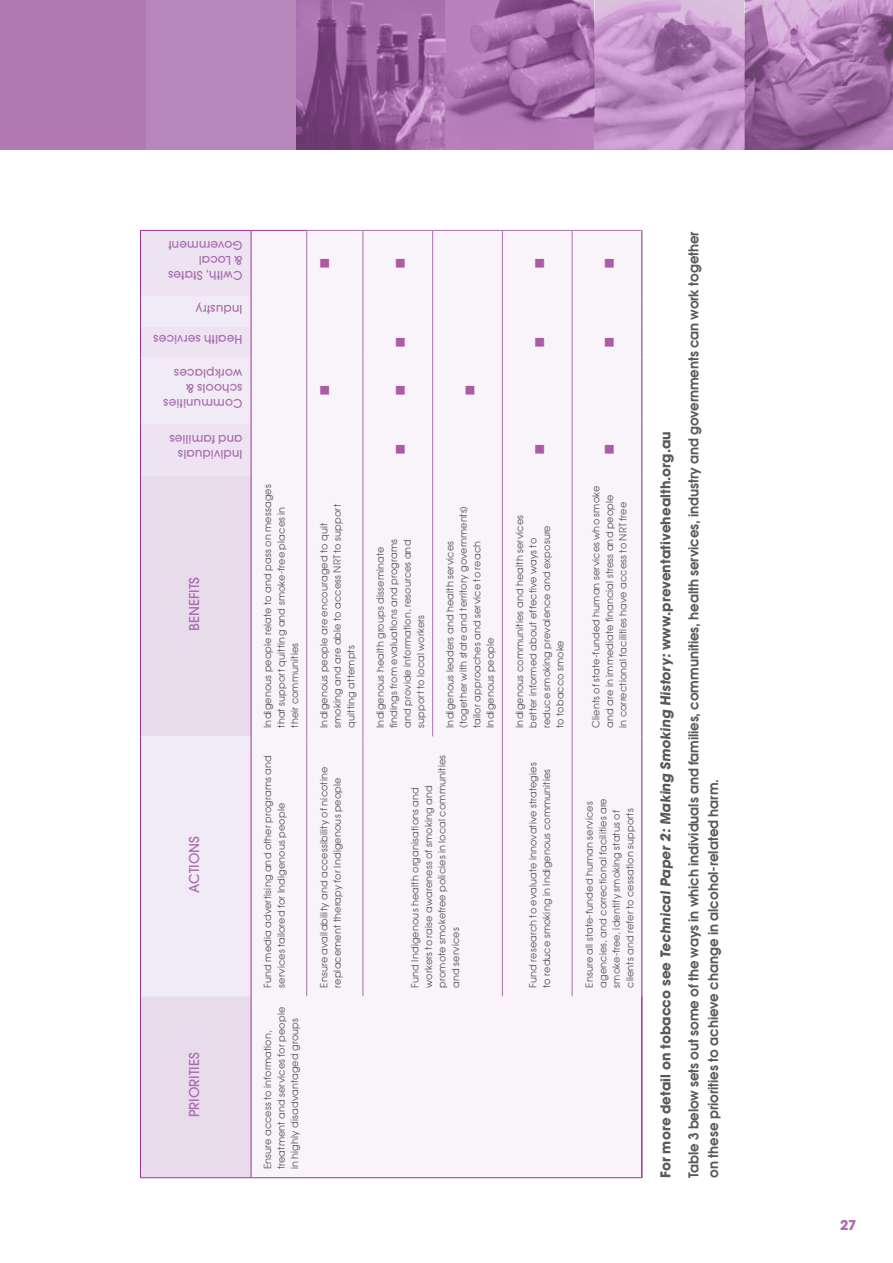
<style>
.page{position:relative;width:893px;height:1263px;background:#fff}
.page>*{position:absolute;margin:0;border:0;box-sizing:border-box;transform-origin:0 0}
.t1{font:600 13.5px/19.5px "Avant Garde";letter-spacing:-.01em;color:#58595b}
.t2{font:700 13.5px "Avant Garde";color:#58595b}
.t3{font:500 13.5px "Avant Garde";color:#a96eaf}
.t4{font:700 13.5px "Avant Garde";color:#a96eaf}
.t5{font:12.75px "Zapf Dingbats ITC";color:#ab5ca4}
.t6{font:500 12px/15px "Avant Garde";letter-spacing:.015em;color:#a96eaf}
.t7{font:9.75px/13.5px "Avant Garde";letter-spacing:.015em;color:#58595b}
</style>
<div class="page">
<div style="left:0;top:0;width:146px;height:150px;background:#b07ab5"></div>
<div style="left:146px;top:0;width:150px;height:150px;background:#b786bc"></div>
<img style="left:296px;top:0;width:149px;height:150px">
<svg style="left:445px;top:0;width:150px;height:150px;background:#a972af"></svg>
<svg style="left:744px;top:0;width:149px;height:150px;background:#a673ab"></svg>
<svg style="left:595px;top:0;width:149px;height:150px;background:#c092c5"></svg>
<div style="left:141px;top:996px;width:110px;height:181px;background:#e7dbec"></div>
<svg style="left:141px;top:476px;width:110px;height:520px;background:#ebe2f0"></svg>
<div style="left:141px;top:231px;width:110px;height:245px;background:#ede3f1"></div>
<div style="left:252px;top:231px;width:389px;height:946px;background:#f8f4f9"></div>
<hr style="left:363px;top:736px;width:1px;height:260px;background:#a96eaf">
<hr style="left:363px;top:476px;width:1px;height:260px;background:#a96eaf">
<hr style="left:363px;top:423px;width:1px;height:53px;background:#a96eaf">
<hr style="left:363px;top:357px;width:1px;height:66px;background:#a96eaf">
<hr style="left:363px;top:327px;width:1px;height:30px;background:#a96eaf">
<hr style="left:363px;top:296px;width:1px;height:31px;background:#a96eaf">
<hr style="left:363px;top:230px;width:1px;height:66px;background:#a96eaf">
<hr style="left:502px;top:736px;width:1px;height:260px;background:#a96eaf">
<hr style="left:502px;top:476px;width:1px;height:260px;background:#a96eaf">
<hr style="left:502px;top:423px;width:1px;height:53px;background:#a96eaf">
<hr style="left:502px;top:357px;width:1px;height:66px;background:#a96eaf">
<hr style="left:502px;top:327px;width:1px;height:30px;background:#a96eaf">
<hr style="left:502px;top:296px;width:1px;height:31px;background:#a96eaf">
<hr style="left:502px;top:230px;width:1px;height:66px;background:#a96eaf">
<hr style="left:572px;top:736px;width:1px;height:260px;background:#a96eaf">
<hr style="left:572px;top:476px;width:1px;height:260px;background:#a96eaf">
<hr style="left:572px;top:423px;width:1px;height:53px;background:#a96eaf">
<hr style="left:572px;top:357px;width:1px;height:66px;background:#a96eaf">
<hr style="left:572px;top:327px;width:1px;height:30px;background:#a96eaf">
<hr style="left:572px;top:296px;width:1px;height:31px;background:#a96eaf">
<hr style="left:572px;top:230px;width:1px;height:66px;background:#a96eaf">
<hr style="left:432px;top:476px;width:1px;height:260px;background:#a96eaf">
<hr style="left:432px;top:423px;width:1px;height:53px;background:#a96eaf">
<hr style="left:432px;top:357px;width:1px;height:66px;background:#a96eaf">
<hr style="left:432px;top:327px;width:1px;height:30px;background:#a96eaf">
<hr style="left:432px;top:296px;width:1px;height:31px;background:#a96eaf">
<hr style="left:432px;top:230px;width:1px;height:66px;background:#a96eaf">
<hr style="left:306px;top:736px;width:1px;height:260px;background:#a96eaf">
<hr style="left:306px;top:476px;width:1px;height:260px;background:#a96eaf">
<hr style="left:306px;top:423px;width:1px;height:53px;background:#a96eaf">
<hr style="left:306px;top:357px;width:1px;height:66px;background:#a96eaf">
<hr style="left:306px;top:327px;width:1px;height:30px;background:#a96eaf">
<hr style="left:306px;top:296px;width:1px;height:31px;background:#a96eaf">
<hr style="left:306px;top:230px;width:1px;height:66px;background:#a96eaf">
<hr style="left:251px;top:996px;width:1px;height:182px;background:#9d3393">
<hr style="left:251px;top:736px;width:1px;height:260px;background:#9d3393">
<hr style="left:251px;top:476px;width:1px;height:260px;background:#9d3393">
<hr style="left:251px;top:423px;width:1px;height:53px;background:#9d3393">
<hr style="left:251px;top:357px;width:1px;height:66px;background:#9d3393">
<hr style="left:251px;top:327px;width:1px;height:30px;background:#9d3393">
<hr style="left:251px;top:296px;width:1px;height:31px;background:#9d3393">
<hr style="left:251px;top:230px;width:1px;height:66px;background:#9d3393">
<hr style="left:251px;top:1177px;width:56px;height:1px;background:#9d3393">
<hr style="left:307px;top:1177px;width:56px;height:1px;background:#9d3393">
<hr style="left:363px;top:1177px;width:70px;height:1px;background:#9d3393">
<hr style="left:433px;top:1177px;width:69px;height:1px;background:#9d3393">
<hr style="left:502px;top:1177px;width:70px;height:1px;background:#9d3393">
<hr style="left:572px;top:1177px;width:69px;height:1px;background:#9d3393">
<hr style="left:251px;top:230px;width:56px;height:1px;background:#9d3393">
<hr style="left:307px;top:230px;width:56px;height:1px;background:#a96eaf">
<hr style="left:363px;top:230px;width:69px;height:1px;background:#a96eaf">
<hr style="left:433px;top:230px;width:69px;height:1px;background:#a96eaf">
<hr style="left:503px;top:230px;width:69px;height:1px;background:#a96eaf">
<hr style="left:572px;top:230px;width:69px;height:1px;background:#a96eaf">
<hr style="left:140px;top:996px;width:1px;height:182px;background:#9d3393">
<hr style="left:141px;top:1177px;width:110px;height:1px;background:#9d3393">
<hr style="left:140px;top:736px;width:1px;height:260px;background:#9d3393">
<hr style="left:140px;top:476px;width:1px;height:260px;background:#9d3393">
<hr style="left:140px;top:423px;width:1px;height:53px;background:#9d3393">
<hr style="left:140px;top:357px;width:1px;height:66px;background:#9d3393">
<hr style="left:140px;top:327px;width:1px;height:30px;background:#9d3393">
<hr style="left:140px;top:296px;width:1px;height:31px;background:#9d3393">
<hr style="left:140px;top:230px;width:1px;height:66px;background:#9d3393">
<hr style="left:141px;top:230px;width:110px;height:1px;background:#9d3393">
<hr style="left:641px;top:996px;width:2px;height:182px;background:#9d3393">
<hr style="left:641px;top:736px;width:2px;height:260px;background:#a96eaf">
<hr style="left:641px;top:476px;width:2px;height:260px;background:#a96eaf">
<hr style="left:641px;top:423px;width:2px;height:53px;background:#a96eaf">
<hr style="left:641px;top:357px;width:2px;height:66px;background:#a96eaf">
<hr style="left:641px;top:327px;width:2px;height:30px;background:#a96eaf">
<hr style="left:641px;top:296px;width:2px;height:31px;background:#a96eaf">
<hr style="left:641px;top:230px;width:2px;height:66px;background:#a96eaf">
<p class="t6" style="left:243px;top:283px;width:76px;rotate:-180deg">Cwlth, States &amp; Local<br>Government</p>
<p class="t6" style="left:243px;top:316px;width:48px;rotate:-180deg">Industry</p>
<p class="t6" style="left:243px;top:347px;width:91px;rotate:-180deg">Health services</p>
<p class="t6" style="left:243px;top:410px;width:81px;rotate:-180deg">Communities schools &amp; workplaces</p>
<p class="t6" style="left:243px;top:462px;width:74px;rotate:-180deg">Individuals and families</p>
<h1 class="t3" style="left:186px;top:631px;width:55px;rotate:-90deg">BENEFITS</h1>
<h1 class="t3" style="left:186px;top:892px;width:58px;rotate:-90deg">ACTIONS</h1>
<h1 class="t3" style="left:186px;top:1117px;width:65px;rotate:-90deg">PRIORITIES</h1>
<h2 class="t5" style="left:319px;top:268px;width:11px;rotate:-90deg">■</h2>
<h2 class="t5" style="left:394px;top:268px;width:11px;rotate:-90deg">■</h2>
<h2 class="t5" style="left:534px;top:268px;width:11px;rotate:-90deg">■</h2>
<h2 class="t5" style="left:319px;top:395px;width:11px;rotate:-90deg">■</h2>
<h2 class="t5" style="left:394px;top:347px;width:11px;rotate:-90deg">■</h2>
<h2 class="t5" style="left:394px;top:395px;width:11px;rotate:-90deg">■</h2>
<h2 class="t5" style="left:464px;top:395px;width:11px;rotate:-90deg">■</h2>
<h2 class="t5" style="left:534px;top:347px;width:11px;rotate:-90deg">■</h2>
<p class="t7" style="left:261px;top:728px;width:245px;rotate:-90deg">Indigenous people relate to and pass on messages that support quitting and smoke-free places in their communities</p>
<p class="t7" style="left:261px;top:988px;width:234px;rotate:-90deg">Fund media advertising and other programs and services tailored for Indigenous people</p>
<p class="t7" style="left:261px;top:1169px;width:164px;rotate:-90deg">Ensure access to information, treatment and services for people in highly disadvantaged groups</p>
<h2 class="t5" style="left:394px;top:454px;width:11px;rotate:-90deg">■</h2>
<h2 class="t5" style="left:534px;top:454px;width:11px;rotate:-90deg">■</h2>
<p class="t7" style="left:317px;top:728px;width:225px;rotate:-90deg">Indigenous people are encouraged to quit smoking and are able to access NRT to support quitting attempts</p>
<p class="t7" style="left:317px;top:988px;width:222px;rotate:-90deg">Ensure availability and accessibility of nicotine replacement therapy for Indigenous people</p>
<p class="t7" style="left:373px;top:728px;width:190px;rotate:-90deg">Indigenous health groups disseminate findings from evaluations and programs and provide information, resources and support to local workers</p>
<p class="t7" style="left:443px;top:728px;width:223px;rotate:-90deg">Indigenous leaders and health services (together with state and territory governments) tailor approaches and service to reach Indigenous people</p>
<p class="t7" style="left:408px;top:988px;width:234px;rotate:-90deg">Fund Indigenous health organisations and workers to raise awareness of smoking and promote smokefree policies in local communities and services</p>
<p class="t7" style="left:513px;top:728px;width:214px;rotate:-90deg">Indigenous communities and health services better informed about effective ways to reduce smoking prevalence and exposure to tobacco smoke</p>
<p class="t7" style="left:526px;top:988px;width:227px;rotate:-90deg">Fund research to evaluate innovative strategies to reduce smoking in Indigenous communities</p>
<h2 class="t5" style="left:604px;top:268px;width:11px;rotate:-90deg">■</h2>
<h2 class="t5" style="left:604px;top:347px;width:11px;rotate:-90deg">■</h2>
<h2 class="t5" style="left:604px;top:454px;width:11px;rotate:-90deg">■</h2>
<p class="t7" style="left:589px;top:728px;width:244px;rotate:-90deg">Clients of state-funded human services who smoke and are in immediate financial stress and people in correctional facilities have access to NRT free</p>
<p class="t7" style="left:582px;top:988px;width:191px;rotate:-90deg">Ensure all state-funded human services agencies, and correctional facilities are smoke-free, identify smoking status of clients and refer to cessation supports</p>
<h1 class="t2" style="left:657px;top:1178px;width:748px;rotate:-90deg">For more detail on tobacco see Technical Paper 2: Making Smoking History: www.preventativehealth.org.au</h1>
<h1 class="t1" style="left:684px;top:1178px;width:948px;rotate:-90deg">Table 3 below sets out some of the ways in which individuals and families, communities, health services, industry and governments can work together on these priorities to achieve change in alcohol-related harm.</h1>
<h1 class="t4" style="left:840px;top:1216px;width:18px">27</h1>
</div>
